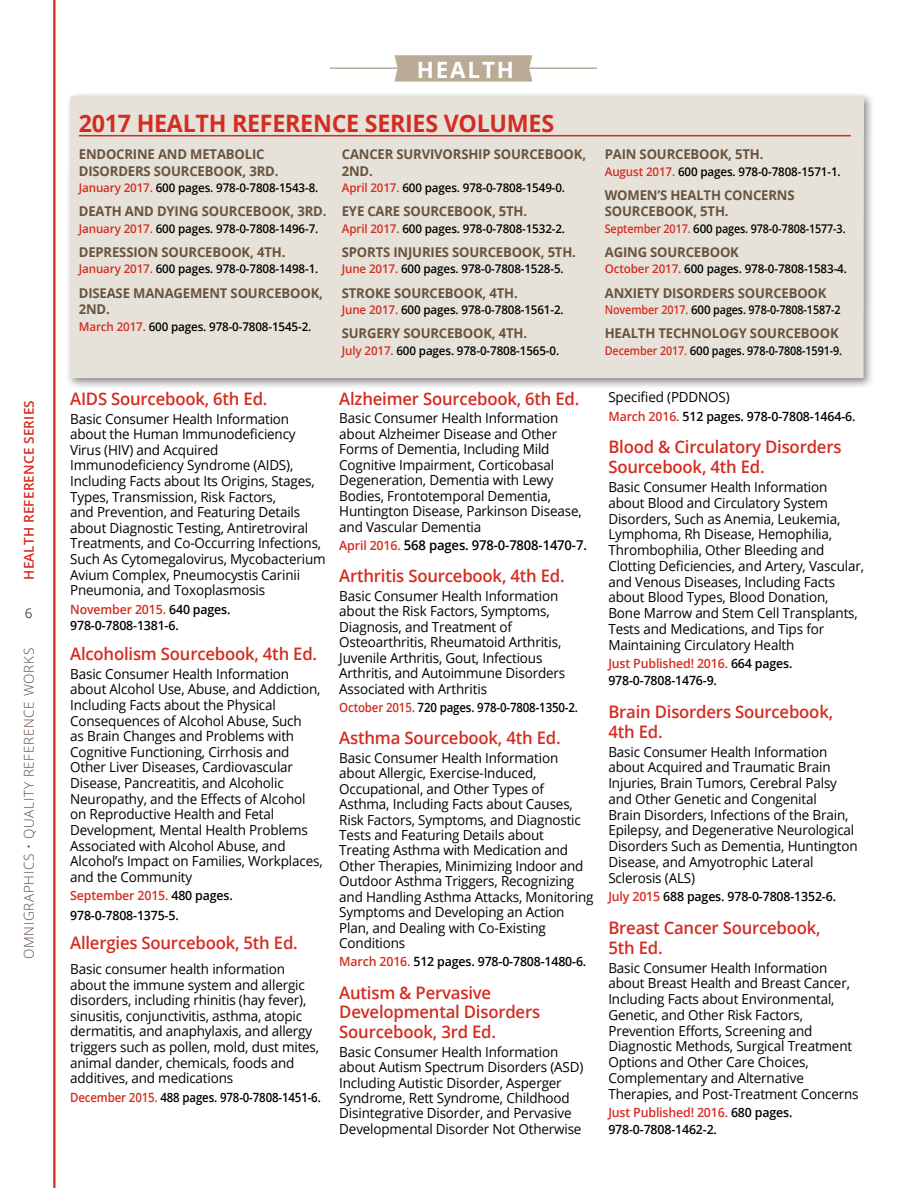
<style>
.page{position:relative;width:918px;height:1188px;background:#fff}
.page>*{position:absolute;margin:0;border:0;box-sizing:border-box;transform-origin:0 0}
.t1{font:700 24px "Open Sans";letter-spacing:-.01em;color:#d42c20}
.t2{font:700 22.5px "Open Sans";letter-spacing:.08em;color:#fff}
.t3{font:600 17.25px/20px "Open Sans";letter-spacing:-.01em;color:#d42c20}
.t4{font:13.8px/15.6px "Open Sans";letter-spacing:-.01em;color:#000}
.t5{font:700 13.5px/16.5px "Open Sans";letter-spacing:-.01em;color:#68533e}
.t6{font:600 13.5px "Open Sans";letter-spacing:-.01em;color:#000}
.t7{font:300 13.5px "Open Sans";letter-spacing:.05em;color:#5d4b3f}
.t8{font:600 13.5px "Open Sans";letter-spacing:.015em;color:#d42c20}
.t9{font:13.5px "Open Sans";color:#5d4b3f}
.t10{font:600 12.75px/17px "Open Sans";letter-spacing:-.01em;color:#000}
.t11{font:600 12.75px "Open Sans";letter-spacing:-.01em;color:#000;scale:.9 1}
.t12{font:600 12px "Open Sans";letter-spacing:-.01em;color:#000}
.s1{color:#d42c20}
.s2{font-size:12.75px;color:#d42c20}
</style>
<div class="page">
<hr style="left:53px;top:0;width:3px;height:1188px;background:#d42c20">
<div style="left:65px;top:91px;width:811px;height:298px;background:#000;opacity:.45"></div>
<div style="left:70px;top:96px;width:794px;height:282px;background:#e7e2d9"></div>
<hr style="left:79px;top:135px;width:772px;height:1px;background:#d42c20">
<svg style="left:394px;top:55px;width:138px;height:27px;background:#bcae9a"></svg>
<hr style="left:522px;top:68px;width:75px;height:1px;background:#b9ab96">
<hr style="left:330px;top:68px;width:75px;height:1px;background:#b9ab96">
<p class="t8" style="left:20px;top:580px;width:181px;rotate:-90deg">HEALTH REFERENCE SERIES</p>
<p class="t9" style="left:25px;top:604px;width:9px">6</p>
<p class="t7" style="left:20px;top:959px;width:312px;rotate:-90deg">OMNIGRAPHICS • QUALITY REFERENCE WORKS</p>
<h2 class="t2" style="left:417px;top:54px;width:99px">HEALTH</h2>
<h1 class="t1" style="left:79px;top:106px;width:477px">2017 HEALTH REFERENCE SERIES VOLUMES</h1>
<p class="t5" style="left:79px;top:146px;width:201px">ENDOCRINE AND METABOLIC<br>DISORDERS SOURCEBOOK, 3RD.</p>
<p class="t12" style="left:79px;top:180px;width:241px"><span class="s1">January 2017.</span> 600 pages. 978-0-7808-1543-8.</p>
<p class="t5" style="left:79px;top:203px;width:249px">DEATH AND DYING SOURCEBOOK, 3RD.</p>
<p class="t12" style="left:79px;top:220px;width:241px"><span class="s1">January 2017.</span> 600 pages. 978-0-7808-1496-7.</p>
<p class="t5" style="left:79px;top:243px;width:208px">DEPRESSION SOURCEBOOK, 4TH.</p>
<p class="t12" style="left:79px;top:261px;width:241px"><span class="s1">January 2017.</span> 600 pages. 978-0-7808-1498-1.</p>
<p class="t5" style="left:79px;top:284px;width:246px">DISEASE MANAGEMENT SOURCEBOOK,<br>2ND.</p>
<p class="t12" style="left:79px;top:318px;width:234px"><span class="s1">March 2017.</span> 600 pages. 978-0-7808-1545-2.</p>
<p class="t5" style="left:342px;top:146px;width:246px">CANCER SURVIVORSHIP SOURCEBOOK,<br>2ND.</p>
<p class="t12" style="left:342px;top:180px;width:225px"><span class="s1">April 2017.</span> 600 pages. 978-0-7808-1549-0.</p>
<p class="t5" style="left:342px;top:203px;width:187px">EYE CARE SOURCEBOOK, 5TH.</p>
<p class="t12" style="left:342px;top:220px;width:225px"><span class="s1">April 2017.</span> 600 pages. 978-0-7808-1532-2.</p>
<p class="t5" style="left:342px;top:243px;width:236px">SPORTS INJURIES SOURCEBOOK, 5TH.</p>
<p class="t12" style="left:342px;top:261px;width:223px"><span class="s1">June 2017.</span> 600 pages. 978-0-7808-1528-5.</p>
<p class="t5" style="left:342px;top:284px;width:178px">STROKE SOURCEBOOK, 4TH.</p>
<p class="t12" style="left:342px;top:301px;width:223px"><span class="s1">June 2017.</span> 600 pages. 978-0-7808-1561-2.</p>
<p class="t5" style="left:342px;top:325px;width:187px">SURGERY SOURCEBOOK, 4TH.</p>
<p class="t12" style="left:342px;top:342px;width:219px"><span class="s1">July 2017.</span> 600 pages. 978-0-7808-1565-0.</p>
<p class="t5" style="left:605px;top:146px;width:160px">PAIN SOURCEBOOK, 5TH.</p>
<p class="t12" style="left:605px;top:163px;width:237px"><span class="s1">August 2017.</span> 600 pages. 978-0-7808-1571-1.</p>
<p class="t5" style="left:605px;top:186px;width:191px">WOMEN’S HEALTH CONCERNS<br>SOURCEBOOK, 5TH.</p>
<p class="t12" style="left:605px;top:220px;width:242px"><span class="s1">September 2017.</span> 600 pages. 978-0-7808-1577-3.</p>
<p class="t5" style="left:605px;top:243px;width:136px">AGING SOURCEBOOK</p>
<p class="t12" style="left:605px;top:261px;width:244px"><span class="s1">October 2017.</span> 600 pages. 978-0-7808-1583-4.</p>
<p class="t5" style="left:605px;top:284px;width:223px">ANXIETY DISORDERS SOURCEBOOK</p>
<p class="t12" style="left:605px;top:301px;width:237px"><span class="s1">November 2017.</span> 600 pages. 978-0-7808-1587-2</p>
<p class="t5" style="left:605px;top:325px;width:235px">HEALTH TECHNOLOGY SOURCEBOOK</p>
<p class="t12" style="left:605px;top:342px;width:239px"><span class="s1">December 2017.</span> 600 pages. 978-0-7808-1591-9.</p>
<p class="t3" style="left:70px;top:388px;width:199px">AIDS Sourcebook, 6th Ed.</p>
<p class="t4" style="left:70px;top:410px;width:257px">Basic Consumer Health Information about the Human Immunodeficiency Virus (HIV) and Acquired Immunodeficiency Syndrome (AIDS), Including Facts about Its Origins, Stages, Types, Transmission, Risk Factors,<br>and Prevention, and Featuring Details about Diagnostic Testing, Antiretroviral Treatments, and Co-Occurring Infections, Such As Cytomegalovirus, Mycobacterium Avium Complex, Pneumocystis Carinii Pneumonia, and Toxoplasmosis</p>
<p class="t10" style="left:70px;top:600px;width:162px"><span class="s1">November 2015.</span> 640 pages.<br>978-0-7808-1381-6.</p>
<p class="t3" style="left:70px;top:643px;width:249px">Alcoholism Sourcebook, 4th Ed.</p>
<p class="t4" style="left:70px;top:666px;width:254px">Basic Consumer Health Information about Alcohol Use, Abuse, and Addiction, Including Facts about the Physical Consequences of Alcohol Abuse, Such<br>as Brain Changes and Problems with Cognitive Functioning, Cirrhosis and Other Liver Diseases, Cardiovascular Disease, Pancreatitis, and Alcoholic Neuropathy, and the Effects of Alcohol on Reproductive Health and Fetal Development, Mental Health Problems Associated with Alcohol Abuse, and Alcohol’s Impact on Families, Workplaces, and the Community</p>
<p class="t10" style="left:70px;top:885px;width:164px;line-height:19.8px"><span class="s1">September 2015.</span> 480 pages.<br>978-0-7808-1375-5.</p>
<p class="t3" style="left:70px;top:932px;width:229px">Allergies Sourcebook, 5th Ed.</p>
<p class="t4" style="left:70px;top:961px;width:251px">Basic consumer health information about the immune system and allergic disorders, including rhinitis (hay fever), sinusitis, conjunctivitis, asthma, atopic dermatitis, and anaphylaxis, and allergy triggers such as pollen, mold, dust mites, animal dander, chemicals, foods and additives, and medications</p>
<p class="t11" style="left:70px;top:1088px;width:280px"><span class="s1">December 2015.</span> 488 pages. 978-0-7808-1451-6.</p>
<p class="t3" style="left:339px;top:388px;width:242px">Alzheimer Sourcebook, 6th Ed.</p>
<p class="t4" style="left:339px;top:410px;width:244px">Basic Consumer Health Information about Alzheimer Disease and Other Forms of Dementia, Including Mild Cognitive Impairment, Corticobasal Degeneration, Dementia with Lewy Bodies, Frontotemporal Dementia, Huntington Disease, Parkinson Disease, and Vascular Dementia</p>
<p class="t6" style="left:339px;top:536px;width:249px"><span class="s2">April 2016.</span> 568 pages. 978-0-7808-1470-7.</p>
<p class="t3" style="left:339px;top:566px;width:227px">Arthritis Sourcebook, 4th Ed.</p>
<p class="t4" style="left:339px;top:588px;width:227px">Basic Consumer Health Information about the Risk Factors, Symptoms, Diagnosis, and Treatment of Osteoarthritis, Rheumatoid Arthritis, Juvenile Arthritis, Gout, Infectious Arthritis, and Autoimmune Disorders Associated with Arthritis</p>
<p class="t11" style="left:339px;top:698px;width:267px"><span class="s1">October 2015.</span> 720 pages. 978-0-7808-1350-2.</p>
<p class="t3" style="left:339px;top:727px;width:223px">Asthma Sourcebook, 4th Ed.</p>
<p class="t4" style="left:339px;top:750px;width:256px">Basic Consumer Health Information about Allergic, Exercise-Induced, Occupational, and Other Types of Asthma, Including Facts about Causes, Risk Factors, Symptoms, and Diagnostic Tests and Featuring Details about Treating Asthma with Medication and Other Therapies, Minimizing Indoor and Outdoor Asthma Triggers, Recognizing and Handling Asthma Attacks, Monitoring Symptoms and Developing an Action Plan, and Dealing with Co-Existing Conditions</p>
<p class="t10" style="left:339px;top:953px;width:249px"><span class="s1">March 2016.</span> 512 pages. 978-0-7808-1480-6.</p>
<p class="t3" style="left:339px;top:982px;width:202px">Autism &amp; Pervasive<br>Developmental Disorders<br>Sourcebook, 3rd Ed.</p>
<p class="t4" style="left:339px;top:1044px;width:246px">Basic Consumer Health Information about Autism Spectrum Disorders (ASD)<br>Including Autistic Disorder, Asperger Syndrome, Rett Syndrome, Childhood Disintegrative Disorder, and Pervasive Developmental Disorder Not Otherwise</p>
<p class="t4" style="left:608px;top:389px;width:123px">Specified (PDDNOS)</p>
<p class="t10" style="left:608px;top:407px;width:249px"><span class="s1">March 2016.</span> 512 pages. 978-0-7808-1464-6.</p>
<p class="t3" style="left:608px;top:437px;width:235px">Blood &amp; Circulatory Disorders<br>Sourcebook, 4th Ed.</p>
<p class="t4" style="left:608px;top:479px;width:257px">Basic Consumer Health Information about Blood and Circulatory System Disorders, Such as Anemia, Leukemia, Lymphoma, Rh Disease, Hemophilia, Thrombophilia, Other Bleeding and Clotting Deficiencies, and Artery, Vascular, and Venous Diseases, Including Facts about Blood Types, Blood Donation, Bone Marrow and Stem Cell Transplants, Tests and Medications, and Tips for Maintaining Circulatory Health</p>
<p class="t10" style="left:608px;top:655px;width:186px"><span class="s1">Just Published! 2016.</span> 664 pages.<br>978-0-7808-1476-9.</p>
<p class="t3" style="left:608px;top:701px;width:226px">Brain Disorders Sourcebook,<br>4th Ed.</p>
<p class="t4" style="left:608px;top:743px;width:251px">Basic Consumer Health Information about Acquired and Traumatic Brain Injuries, Brain Tumors, Cerebral Palsy and Other Genetic and Congenital<br>Brain Disorders, Infections of the Brain, Epilepsy, and Degenerative Neurological Disorders Such as Dementia, Huntington Disease, and Amyotrophic Lateral Sclerosis (ALS)</p>
<p class="t10" style="left:608px;top:888px;width:229px"><span class="s1">July 2015</span> 688 pages. 978-0-7808-1352-6.</p>
<p class="t3" style="left:608px;top:917px;width:214px">Breast Cancer Sourcebook,<br>5th Ed.</p>
<p class="t4" style="left:608px;top:959px;width:252px">Basic Consumer Health Information about Breast Health and Breast Cancer, Including Facts about Environmental, Genetic, and Other Risk Factors, Prevention Efforts, Screening and Diagnostic Methods, Surgical Treatment Options and Other Care Choices, Complementary and Alternative Therapies, and Post-Treatment Concerns</p>
<p class="t10" style="left:608px;top:1104px;width:186px"><span class="s1">Just Published! 2016.</span> 680 pages.<br>978-0-7808-1462-2.</p>
</div>
